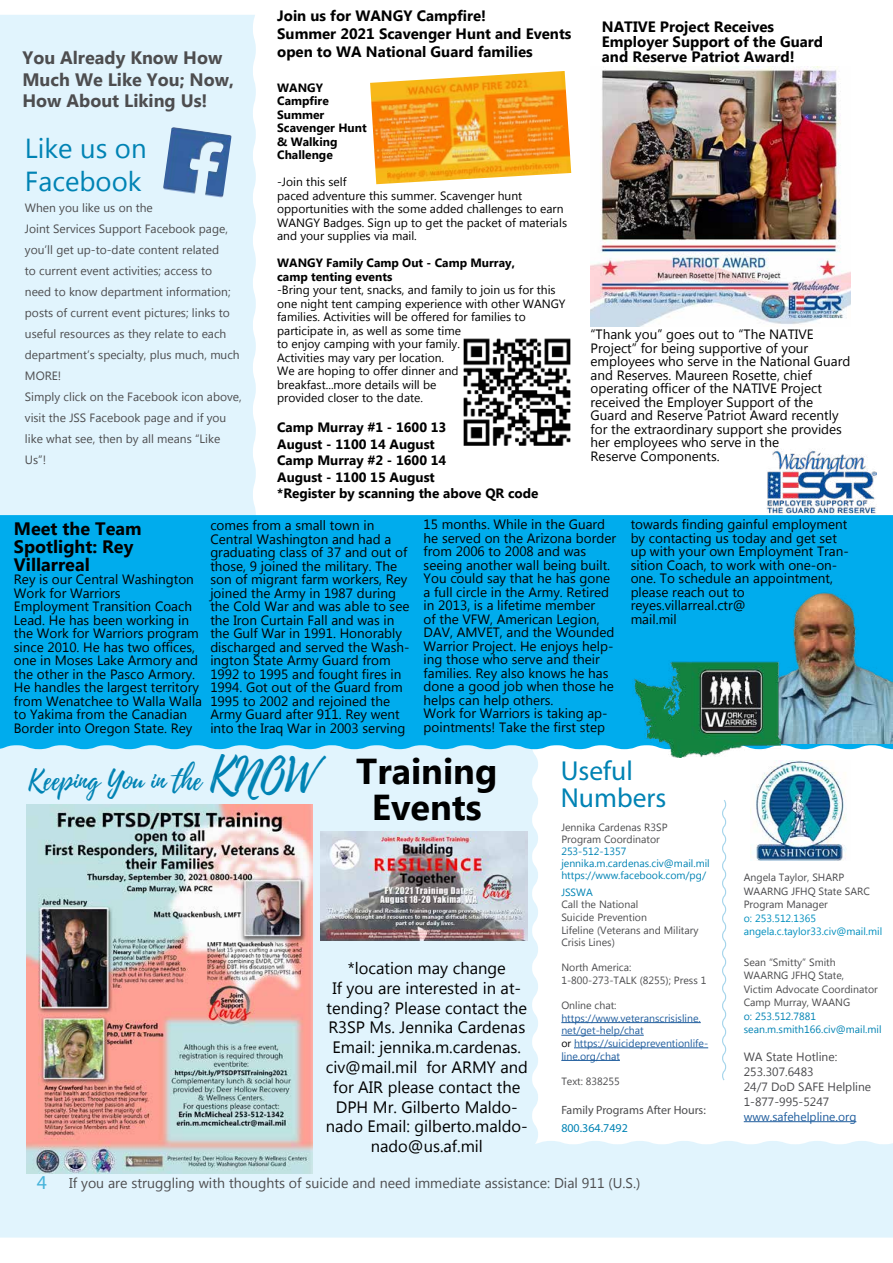
<style>
.page{position:relative;width:893px;height:1263px;background:#fff}
.page>*{position:absolute;margin:0;border:0;box-sizing:border-box;transform-origin:0 0}
.t1{font:700 36px/36px "Microsoft New Tai Lue";color:#000;text-align:center}
.t2{font:27.45px/33px "Microsoft New Tai Lue";color:#0083b4}
.t3{font:27.45px/27px "Myriad Pro";color:#0083b4}
.t4{font:27px "Playlist Script";color:#0083b4}
.t5{font:19.8px "Myriad Pro";color:#46b3da}
.t6{font:700 18px/21.6px "Microsoft New Tai Lue";color:#4d4d4f}
.t7{font:700 18px/18px "Microsoft New Tai Lue";color:#000}
.t8{font:16.5px/19.8px "Microsoft New Tai Lue";color:#000;text-align:center}
.t9{font:700 15px/18px "Microsoft New Tai Lue";color:#000}
.t10{font:14.1px "Microsoft New Tai Lue";color:#4d4d4f}
.t11{font:13.5px/13.5px "Microsoft New Tai Lue";color:#000}
.t12{font:700 13.5px/16.5px "Microsoft New Tai Lue";color:#000}
.t13{font:12px/13.5px "Microsoft New Tai Lue";color:#000}
.t14{font:12px/21px "Microsoft New Tai Lue";color:#4d4d4f}
.t15{font:700 12px/13.5px "Microsoft New Tai Lue";color:#000}
.t16{font:12px/15px "Microsoft New Tai Lue";color:#4a4a4d}
.t17{font:12px "Myriad Pro";color:#4d4d4f}
.t18{font:12px "Microsoft New Tai Lue";color:#215e9e}
.t19{font:12px "Myriad Pro";color:#0083b4}
.t20{font:10.5px/12.6px "Microsoft New Tai Lue";color:#4d4d4f}
.t21{font:10.5px/12px "Microsoft New Tai Lue";color:#0083b4}
.t22{font:10.5px/12.6px "Microsoft New Tai Lue";color:#215e9e}
.t23{font:10.5px/13.5px "Microsoft New Tai Lue";color:#4a4a4d}
.t24{font:10.5px/13.5px "Microsoft New Tai Lue";color:#008fbe}
.s1{font-size:45px}
.s2{color:#000}
</style>
<div class="page">
<img style="left:766px;top:449px;width:111px;height:65px">
<img style="left:463px;top:338px;width:108px;height:108px">
<div style="left:0;top:749px;width:538px;height:392px;background:#e1f4fd"></div>
<div style="left:0;top:15px;width:256px;height:500px;background:#e1f4fd"></div>
<div style="left:0;top:515px;width:893px;height:234px;background:#00aced"></div>
<div style="left:0;top:1141px;width:893px;height:96px;background:#e1f4fd"></div>
<img style="left:370px;top:71px;width:201px;height:113px">
<img style="left:758px;top:590px;width:135px;height:154px">
<img style="left:591px;top:66px;width:260px;height:260px">
<img style="left:756px;top:761px;width:90px;height:99px">
<img style="left:632px;top:655px;width:149px;height:102px">
<img style="left:163px;top:127px;width:69px;height:70px">
<img style="left:27px;top:804px;width:286px;height:370px">
<img style="left:321px;top:831px;width:207px;height:109px">
<svg style="left:722px;top:800px;width:5px;height:281px"></svg>
<hr style="left:561px;top:1022px;width:140px;height:1px;background:#215e9e">
<hr style="left:561px;top:1035px;width:83px;height:1px;background:#215e9e">
<hr style="left:574px;top:1047px;width:134px;height:1px;background:#215e9e">
<hr style="left:561px;top:1060px;width:59px;height:1px;background:#215e9e">
<hr style="left:744px;top:1121px;width:112px;height:1px;background:#215e9e">
<p class="t9" style="left:277px;top:8px;width:296px">Join us for WANGY Campfire!<br>Summer 2021 Scavenger Hunt and Events open to WA National Guard families</p>
<p class="t15" style="left:277px;top:82px;width:91px">WANGY<br>Campfire<br>Summer<br>Scavenger Hunt &amp; Walking<br>Challenge</p>
<p class="t13" style="left:277px;top:176px;width:291px">-Join this self<br>paced adventure this summer. Scavenger hunt opportunities with the some added challenges to earn WANGY Badges. Sign up to get the packet of materials and your supplies via mail.</p>
<p class="t15" style="left:277px;top:257px;width:239px">WANGY Family Camp Out - Camp Murray, camp tenting events</p>
<p class="t13" style="left:277px;top:284px;width:290px">-Bring your tent, snacks, and family to join us for this one night tent camping experience with other WANGY families. Activities will be offered for families to participate in, as well as some time<br>to enjoy camping with your family.<br>Activities may vary per location.<br>We are hoping to offer dinner and<br>breakfast...more details will be<br>provided closer to the date.</p>
<p class="t12" style="left:277px;top:420px;width:263px">Camp Murray #1 - 1600 13<br>August - 1100 14 August<br>Camp Murray #2 - 1600 14<br>August - 1100 15 August<br>*Register by scanning the above QR code</p>
<p class="t11" style="left:210px;top:520px;width:201px">comes from a small town in<br>Central Washington and had a graduating class of 37 and out of those, 9 joined the military. The son of migrant farm workers, Rey joined the Army in 1987 during the Cold War and was able to see the Iron Curtain Fall and was in the Gulf War in 1991. Honorably discharged and served the Wash&shy;ington State Army Guard from<br>1992 to 1995 and fought fires in<br>1994. Got out of the Guard from<br>1995 to 2002 and rejoined the<br>Army Guard after 911. Rey went into the Iraq War in 2003 serving</p>
<p class="t9" style="left:602px;top:20px;width:223px;line-height:15px">NATIVE Project Receives<br>Employer Support of the Guard and Reserve Patriot Award!</p>
<h3 class="t6" style="left:22px;top:48px;width:213px">You Already Know How<br>Much We Like You; Now,<br>How About Liking Us!</h3>
<h2 class="t2" style="left:25px;top:134px;width:123px">Like us on<br>Facebook</h2>
<p class="t14" style="left:25px;top:198px;width:218px">When you like us on the<br>Joint Services Support Facebook page, you’ll get up-to-date content related<br>to current event activities; access to need to know department information; posts of current event pictures; links to useful resources as they relate to each department’s specialty, plus much, much<br>MORE!<br>Simply click on the Facebook icon above, visit the JSS Facebook page and if you like what see, then by all means “Like<br>Us”!</p>
<p class="t11" style="left:591px;top:329px;width:261px">“Thank you” goes out to “The NATIVE Project” for being supportive of your employees who serve in the National Guard and Reserves. Maureen Rosette, chief operating officer of the NATIVE Project received the Employer Support of the Guard and Reserve Patriot Award recently for the extraordinary support she provides her employees who serve in the<br>Reserve Components.</p>
<p class="t11" style="left:424px;top:519px;width:194px">15 months. While in the Guard he served on the Arizona border from 2006 to 2008 and was seeing another wall being built.<br>You could say that he has gone a full circle in the Army. Retired in 2013, is a lifetime member<br>of the VFW, American Legion,<br>DAV, AMVET, and the Wounded<br>Warrior Project. He enjoys help&shy;ing those who serve and their families. Rey also knows he has done a good job when those he helps can help others.<br>Work for Warriors is taking ap&shy;pointments! Take the first step</p>
<p class="t11" style="left:631px;top:519px;width:220px">towards finding gainful employment by contacting us today and get set up with your own Employment Tran&shy;sition Coach, to work with one-on&shy;one. To schedule an appointment, please reach out to reyes.villarreal.ctr@<br>mail.mil</p>
<h3 class="t7" style="left:14px;top:521px;width:129px">Meet the Team<br>Spotlight: Rey<br>Villarreal</h3>
<p class="t11" style="left:14px;top:574px;width:190px">Rey is our Central Washington<br>Work for Warriors<br>Employment Transition Coach<br>Lead. He has been working in the Work for Warriors program since 2010. He has two offices, one in Moses Lake Armory and the other in the Pasco Armory.<br>He handles the largest territory from Wenatchee to Walla Walla to Yakima from the Canadian<br>Border into Oregon State. Rey</p>
<h3 class="t4" style="left:28px;top:762px;width:289px">Keeping You in the <span class="s1">KNOW</span></h3>
<h1 class="t1" style="left:356px;top:756px;width:143px">Training<br>Events</h1>
<p class="t8" style="left:326px;top:959px;width:204px">*location may change<br>If you are interested in at&shy;tending? Please contact the<br>R3SP Ms. Jennika Cardenas<br>Email: jennika.m.cardenas. civ@mail.mil for ARMY and for AIR please contact the<br>DPH Mr. Gilberto Maldo&shy;nado Email: gilberto.maldo&shy;nado@us.af.mil</p>
<h2 class="t3" style="left:561px;top:757px;width:107px">Useful<br>Numbers</h2>
<p class="t20" style="left:561px;top:822px;width:108px;line-height:12px">Jennika Cardenas R3SP<br>Program Coordinator</p>
<p class="t21" style="left:561px;top:846px;width:150px">253-512-1357 jennika.m.cardenas.civ@mail.mil https://www.facebook.com/pg/</p>
<p class="t21" style="left:561px;top:887px;width:33px">JSSWA</p>
<p class="t20" style="left:561px;top:899px;width:139px">Call the National<br>Suicide Prevention<br>Lifeline (Veterans and Military<br>Crisis Lines)</p>
<p class="t20" style="left:561px;top:962px;width:147px">North America:<br>1-800-273-TALK (8255); Press 1</p>
<p class="t20" style="left:561px;top:1000px;width:57px">Online chat:</p>
<p class="t22" style="left:561px;top:1012px;width:148px">https://www.veteranscrisisline. net/get-help/chat<br><span class="s2">or</span> https://suicidepreventionlife&shy;line.org/chat</p>
<p class="t20" style="left:561px;top:1075px;width:60px">Text: 838255</p>
<p class="t17" style="left:561px;top:1102px;width:146px">Family Programs After Hours:</p>
<p class="t19" style="left:561px;top:1120px;width:68px">800.364.7492</p>
<h3 class="t5" style="left:37px;top:1170px;width:12px">4</h3>
<p class="t10" style="left:69px;top:1175px;width:573px">If you are struggling with thoughts of suicide and need immediate assistance: Dial 911 (U.S.)</p>
<p class="t23" style="left:744px;top:871px;width:128px">Angela Taylor, SHARP<br>WAARNG JFHQ State SARC<br>Program Manager</p>
<p class="t24" style="left:744px;top:912px;width:140px">o: 253.512.1365 angela.c.taylor33.civ@mail.mil</p>
<p class="t20" style="left:744px;top:956px;width:136px;line-height:13.5px">Sean “Smitty” Smith<br>WAARNG JFHQ State,<br>Victim Advocate Coordinator<br>Camp Murray, WAANG</p>
<p class="t21" style="left:744px;top:1010px;width:139px;line-height:13.5px">o: 253.512.7881 sean.m.smith166.civ@mail.mil</p>
<p class="t16" style="left:744px;top:1050px;width:129px">WA State Hotline:<br>253.307.6483<br>24/7 DoD SAFE Helpline<br>1-877-995-5247</p>
<p class="t18" style="left:744px;top:1109px;width:114px">www.safehelpline.org</p>
</div>
